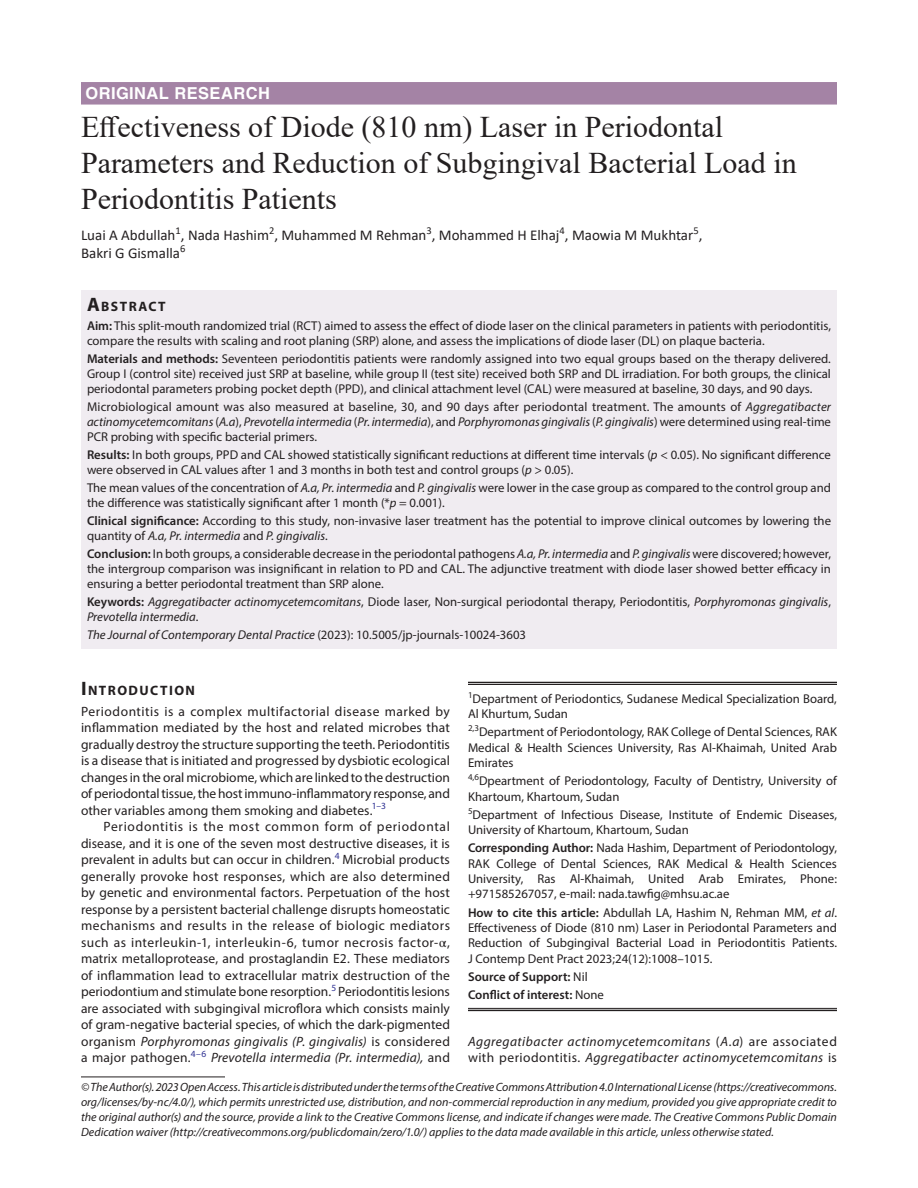
<style>
.page{position:relative;width:918px;height:1188px;background:#fff}
.page>*{position:absolute;margin:0;border:0;box-sizing:border-box;transform-origin:0 0}
.t1{font:30px/36px "Times New Roman";color:#231f20}
.ArticleType{font:700 16.5px "Helvetica LT Std";letter-spacing:.025em;color:#fff}
.AuthorName{font:15px/18px "Calibri";color:#231f20}
.Head-1{font:700 13.65px "Myriad Pro";letter-spacing:.105em;color:#231f20}
.AbstractTitle{font:700 13.65px "Myriad Pro";letter-spacing:.105em;color:#231f20}
.Para-Indent{font:13.5px/16.5px "Myriad Pro";letter-spacing:.005em;color:#231f20;text-align:justify}
.Para-NoIndent{font:13.5px/16.5px "Myriad Pro";letter-spacing:.005em;color:#231f20;text-align:justify}
.Para-Indent-2{font:italic 13.5px/16.5px "Myriad Pro";letter-spacing:.025em;color:#231f20}
.Abstract-Para-first{font:12.75px/15px "Myriad Pro";color:#231f20}
.Affiliation{font:12.75px/15.3px "Myriad Pro";color:#231f20}
.How_to_Cite{font:12.75px/15.3px "Myriad Pro";color:#231f20;text-align:justify}
.Corresponding_Author{font:12.75px/15.3px "Myriad Pro";color:#231f20;text-align:justify}
.Keywords{font:italic 12.75px/15px "Myriad Pro";color:#231f20}
.Affiliation-first{font:12.75px/15.3px "Myriad Pro";color:#231f20}
.JT_DOI{font:italic 12.75px "Myriad Pro";color:#231f20}
.COI{font:600 12.75px "Myriad Pro";color:#231f20}
.Source{font:600 12.75px "Myriad Pro";color:#231f20}
.FootNote{font:italic 12px/15px "Myriad Pro";color:#231f20;text-align:justify}
.s1{font-size:19.5px}
.s2{font-weight:600}
.s3{font-style:italic}
.s4{font-weight:600;font-style:normal}
.s5{font-style:normal}
.s6{font-family:"STIX General"}
.s7{font-weight:400}
</style>
<div class="page">
<div style="left:81px;top:82px;width:756px;height:23px;background:#a483a5"></div>
<div style="left:81px;top:290px;width:756px;height:26px;background:#f0ecf1"></div>
<div style="left:81px;top:315px;width:756px;height:39px;background:#f0ecf1"></div>
<div style="left:81px;top:348px;width:756px;height:54px;background:#f0ecf1"></div>
<div style="left:81px;top:396px;width:756px;height:54px;background:#f0ecf1"></div>
<div style="left:81px;top:444px;width:756px;height:39px;background:#f0ecf1"></div>
<div style="left:81px;top:477px;width:756px;height:39px;background:#f0ecf1"></div>
<div style="left:81px;top:510px;width:756px;height:39px;background:#f0ecf1"></div>
<div style="left:81px;top:543px;width:756px;height:54px;background:#f0ecf1"></div>
<div style="left:81px;top:591px;width:756px;height:39px;background:#f0ecf1"></div>
<div style="left:81px;top:624px;width:756px;height:24px;background:#f0ecf1"></div>
<hr style="left:81px;top:1077px;width:144px;height:1px;background:#231f20">
<hr style="left:468px;top:682px;width:369px;height:1px;background:#231f20">
<hr style="left:468px;top:684px;width:369px;height:1px;background:#231f20">
<hr style="left:468px;top:1008px;width:369px;height:1px;background:#231f20">
<hr style="left:468px;top:1010px;width:369px;height:1px;background:#231f20">
<p class="ArticleType" style="left:86px;top:83px;width:186px">ORIGINAL RESEARCH</p>
<p class="t1" style="left:81px;top:108px;width:717px">Effectiveness of Diode (810 nm) Laser in Periodontal<br>Parameters and Reduction of Subgingival Bacterial Load in<br>Periodontitis Patients</p>
<p class="AuthorName" style="left:81px;top:226px;width:623px">Luai A Abdullah<sup>1</sup>, Nada Hashim<sup>2</sup>, Muhammed M Rehman<sup>3</sup>, Mohammed H Elhaj<sup>4</sup>, Maowia M Mukhtar<sup>5</sup>,<br>Bakri G Gismalla<sup>6</sup></p>
<p class="AbstractTitle" style="left:87px;top:297px;width:80px"><span class="s1">A</span>BSTRACT</p>
<p class="Abstract-Para-first" style="left:87px;top:318px;width:746px"><span class="s2">Aim:</span> This split-mouth randomized trial (RCT) aimed to assess the effect of diode laser on the clinical parameters in patients with periodontitis, compare the results with scaling and root planing (SRP) alone, and assess the implications of diode laser (DL) on plaque bacteria.</p>
<p class="Abstract-Para-first" style="left:87px;top:351px;width:745px;text-align:justify"><span class="s2">Materials and methods:</span> Seventeen periodontitis patients were randomly assigned into two equal groups based on the therapy delivered.<br>Group I (control site) received just SRP at baseline, while group II (test site) received both SRP and DL irradiation. For both groups, the clinical periodontal parameters probing pocket depth (PPD), and clinical attachment level (CAL) were measured at baseline, 30 days, and 90 days.</p>
<p class="Abstract-Para-first" style="left:87px;top:399px;width:746px;text-align:justify">Microbiological amount was also measured at baseline, 30, and 90 days after periodontal treatment. The amounts of <span class="s3">Aggregatibacter actinomycetemcomitans</span> (<span class="s3">A.a</span>), <span class="s3">Prevotella intermedia</span> (<span class="s3">Pr. intermedia</span>), and <span class="s3">Porphyromonas gingivalis</span> (<span class="s3">P. gingivalis</span>) were determined using real-time PCR probing with specific bacterial primers.</p>
<p class="Abstract-Para-first" style="left:87px;top:447px;width:746px"><span class="s2">Results:</span> In both groups, PPD and CAL showed statistically significant reductions at different time intervals (<span class="s3">p</span> &lt; 0.05). No significant difference were observed in CAL values after 1 and 3 months in both test and control groups (<span class="s3">p</span> &gt; 0.05).</p>
<p class="Abstract-Para-first" style="left:87px;top:480px;width:745px">The mean values of the concentration of <span class="s3">A.a, Pr. intermedia</span> and <span class="s3">P. gingivalis</span> were lower in the case group as compared to the control group and the difference was statistically significant after 1 month (*<span class="s3">p</span> = 0.001).</p>
<p class="Abstract-Para-first" style="left:87px;top:513px;width:746px"><span class="s2">Clinical significance:</span> According to this study, non-invasive laser treatment has the potential to improve clinical outcomes by lowering the quantity of <span class="s3">A.a, Pr. intermedia</span> and <span class="s3">P. gingivalis</span>.</p>
<p class="Abstract-Para-first" style="left:87px;top:546px;width:746px;text-align:justify"><span class="s2">Conclusion:</span> In both groups, a considerable decrease in the periodontal pathogens <span class="s3">A.a, Pr. intermedia</span> and <span class="s3">P. gingivalis</span> were discovered; however, the intergroup comparison was insignificant in relation to PD and CAL. The adjunctive treatment with diode laser showed better efficacy in ensuring a better periodontal treatment than SRP alone.</p>
<p class="Keywords" style="left:87px;top:594px;width:746px"><span class="s4">Keywords:</span> Aggregatibacter actinomycetemcomitans<span class="s5">, Diode laser, Non-surgical periodontal therapy, Periodontitis,</span> Porphyromonas gingivalis<span class="s5">,<br></span>Prevotella intermedia<span class="s5">.</span></p>
<p class="JT_DOI" style="left:87px;top:627px;width:441px">The Journal of Contemporary Dental Practice <span class="s5">(2023): 10.5005/jp-journals-10024-3603</span></p>
<p class="Head-1" style="left:81px;top:681px;width:116px"><span class="s1">I</span>NTRODUCTION</p>
<p class="Para-NoIndent" style="left:81px;top:703px;width:371px">Periodontitis is a complex multifactorial disease marked by inflammation mediated by the host and related microbes that gradually destroy the structure supporting the teeth. Periodontitis is a disease that is initiated and progressed by dysbiotic ecological changes in the oral microbiome, which are linked to the destruction of periodontal tissue, the host immuno-inflammatory response, and other variables among them smoking and diabetes.<sup>1–3</sup></p>
<p class="Para-Indent" style="left:81px;top:818px;width:371px;text-indent:22px">Periodontitis is the most common form of periodontal disease, and it is one of the seven most destructive diseases, it is prevalent in adults but can occur in children.<sup>4</sup> Microbial products generally provoke host responses, which are also determined by genetic and environmental factors. Perpetuation of the host response by a persistent bacterial challenge disrupts homeostatic mechanisms and results in the release of biologic mediators such as interleukin-1, interleukin-6, tumor necrosis factor-<span class="s6">α</span>, matrix metalloprotease, and prostaglandin E2. These mediators of inflammation lead to extracellular matrix destruction of the periodontium and stimulate bone resorption.<sup>5</sup> Periodontitis lesions are associated with subgingival microflora which consists mainly of gram-negative bacterial species, of which the dark-pigmented organism <span class="s3">Porphyromonas gingivalis (P. gingivalis)</span> is considered a major pathogen.<sup>4–6</sup> <span class="s3">Prevotella intermedia (Pr. intermedia),</span> and</p>
<p class="Affiliation-first" style="left:468px;top:691px;width:370px"><sup>1</sup>Department of Periodontics, Sudanese Medical Specialization Board,<br>Al Khurtum, Sudan</p>
<p class="Affiliation" style="left:468px;top:724px;width:371px;text-align:justify"><sup>2,3</sup>Department of Periodontology, RAK College of Dental Sciences, RAK Medical &amp; Health Sciences University, Ras Al-Khaimah, United Arab Emirates</p>
<p class="Affiliation" style="left:468px;top:773px;width:371px"><sup>4,6</sup>Dpeartment of Periodontology, Faculty of Dentistry, University of<br>Khartoum, Khartoum, Sudan</p>
<p class="Affiliation" style="left:468px;top:807px;width:371px"><sup>5</sup>Department of Infectious Disease, Institute of Endemic Diseases,<br>University of Khartoum, Khartoum, Sudan</p>
<p class="Corresponding_Author" style="left:468px;top:840px;width:370px"><span class="s2">Corresponding Author:</span> Nada Hashim, Department of Periodontology, RAK College of Dental Sciences, RAK Medical &amp; Health Sciences University, Ras Al-Khaimah, United Arab Emirates, Phone: +971585267057, e-mail: nada.tawfig@mhsu.ac.ae</p>
<p class="How_to_Cite" style="left:468px;top:905px;width:371px"><span class="s2">How to cite this article:</span> Abdullah LA, Hashim N, Rehman MM, <span class="s3">et al</span>.<br>Effectiveness of Diode (810 nm) Laser in Periodontal Parameters and Reduction of Subgingival Bacterial Load in Periodontitis Patients.<br>J Contemp Dent Pract 2023;24(12):1008–1015.</p>
<p class="Source" style="left:468px;top:968px;width:121px">Source of Support: <span class="s7">Nil</span></p>
<p class="COI" style="left:468px;top:987px;width:137px">Conflict of interest: <span class="s7">None</span></p>
<p class="Para-Indent-2" style="left:468px;top:1033px;width:370px">Aggregatibacter actinomycetemcomitans <span class="s5">(</span>A.a<span class="s5">) are associated with periodontitis.</span> Aggregatibacter actinomycetemcomitans <span class="s5">is</span></p>
<p class="FootNote" style="left:81px;top:1079px;width:758px">© The Author(s). 2023 Open Access. This article is distributed under the terms of the Creative Commons Attribution 4.0 International License (https://creativecommons. org/licenses/by-nc/4.0/), which permits unrestricted use, distribution, and non-commercial reproduction in any medium, provided you give appropriate credit to the original author(s) and the source, provide a link to the Creative Commons license, and indicate if changes were made. The Creative Commons Public Domain Dedication waiver (http://creativecommons.org/publicdomain/zero/1.0/) applies to the data made available in this article, unless otherwise stated.</p>
</div>
